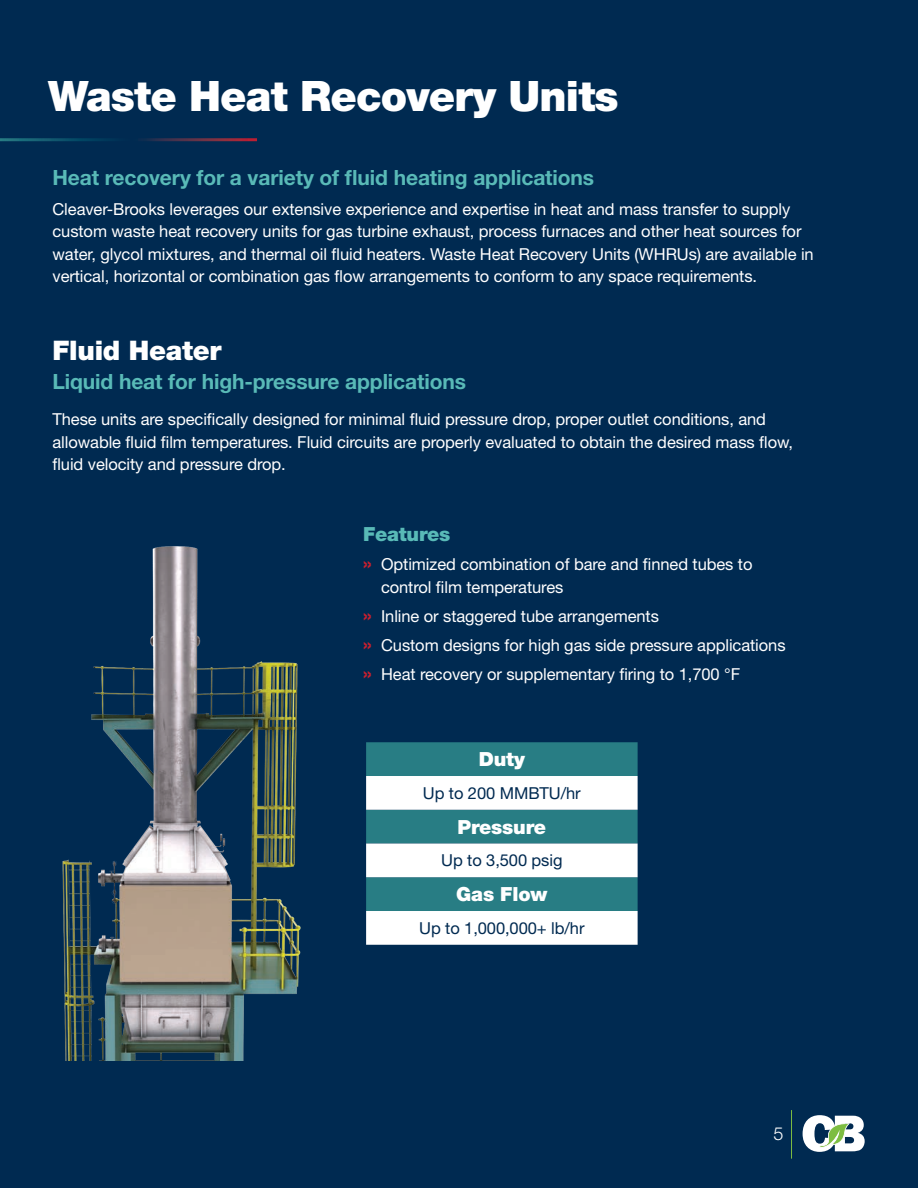
<style>
.page{position:relative;width:918px;height:1188px;background:#002a51}
.page>*{position:absolute;margin:0;border:0;box-sizing:border-box;transform-origin:0 0}
.t1{font:900 42px "Helvetica Neue LT Pro";letter-spacing:-.02em;color:#fff}
.CB_-_Section_Sub-Hea{font:900 27px "Helvetica Neue LT Pro";letter-spacing:-.01em;color:#fff}
.t2{font:700 21px "Helvetica Neue LT Std";letter-spacing:-.005em;color:#59bab7}
.CB_-_Section_Sub-Hea-2{font:900 19.5px "Helvetica Neue LT Pro";letter-spacing:-.01em;color:#fff}
.CB_-_Paragraph_Headl{font:900 19.5px "Helvetica Neue LT Pro";letter-spacing:-.01em;color:#59bab7}
.t3{font:300 18px "Helvetica Neue LT Std";color:#fff}
.t4{font:16.5px/22.5px "Helvetica Neue LT Std";letter-spacing:-.005em;color:#fff}
.t5{font:16.5px "Helvetica Neue LT Std";letter-spacing:-.005em;color:#002a51}
.s1{font-weight:700;font-size:19.5px;color:#c91f2f}
</style>
<div class="page">
<hr style="left:0;top:138px;width:257px;height:3px;background:#fff">
<img style="left:62px;top:546px;width:239px;height:514px">
<div style="left:366px;top:742px;width:272px;height:34px;background:#287d84"></div>
<svg style="left:366px;top:776px;width:272px;height:169px;background:#a8cacd"></svg>
<hr style="left:791px;top:1110px;width:1px;height:49px;background:#7dbd41">
<svg style="left:803px;top:1115px;width:62px;height:37px"></svg>
<p class="t1" style="left:48px;top:71px;width:572px">Waste Heat Recovery Units</p>
<p class="t2" style="left:52px;top:165px;width:543px">Heat recovery for a variety of fluid heating applications</p>
<p class="t4" style="left:52px;top:197px;width:763px">Cleaver-Brooks leverages our extensive experience and expertise in heat and mass transfer to supply custom waste heat recovery units for gas turbine exhaust, process furnaces and other heat sources for water, glycol mixtures, and thermal oil fluid heaters. Waste Heat Recovery Units (WHRUs) are available in vertical, horizontal or combination gas flow arrangements to conform to any space requirements.</p>
<p class="CB_-_Section_Sub-Hea" style="left:52px;top:334px;width:171px">Fluid Heater</p>
<p class="t2" style="left:52px;top:369px;width:415px">Liquid heat for high-pressure applications</p>
<p class="t4" style="left:52px;top:408px;width:742px">These units are specifically designed for minimal fluid pressure drop, proper outlet conditions, and allowable fluid film temperatures. Fluid circuits are properly evaluated to obtain the desired mass flow, fluid velocity and pressure drop.</p>
<p class="CB_-_Paragraph_Headl" style="left:363px;top:522px;width:89px">Features</p>
<p class="t4" style="left:381px;top:553px;width:373px;text-indent:-18px"><span class="s1">»</span> Optimized combination of bare and finned tubes to control film temperatures</p>
<p class="t4" style="left:363px;top:604px;width:297px"><span class="s1">»</span> Inline or staggered tube arrangements</p>
<p class="t4" style="left:363px;top:634px;width:424px"><span class="s1">»</span> Custom designs for high gas side pressure applications</p>
<p class="t4" style="left:363px;top:663px;width:379px"><span class="s1">»</span> Heat recovery or supplementary firing to 1,700 °F</p>
<p class="CB_-_Section_Sub-Hea-2" style="left:479px;top:747px;width:48px">Duty</p>
<p class="t5" style="left:423px;top:783px;width:159px">Up to 200 MMBTU/hr</p>
<p class="CB_-_Section_Sub-Hea-2" style="left:458px;top:815px;width:90px">Pressure</p>
<p class="t5" style="left:441px;top:851px;width:123px">Up to 3,500 psig</p>
<p class="CB_-_Section_Sub-Hea-2" style="left:456px;top:882px;width:93px">Gas Flow</p>
<p class="t5" style="left:419px;top:918px;width:167px">Up to 1,000,000+ lb/hr</p>
<p class="t3" style="left:773px;top:1123px;width:12px">5</p>
</div>
